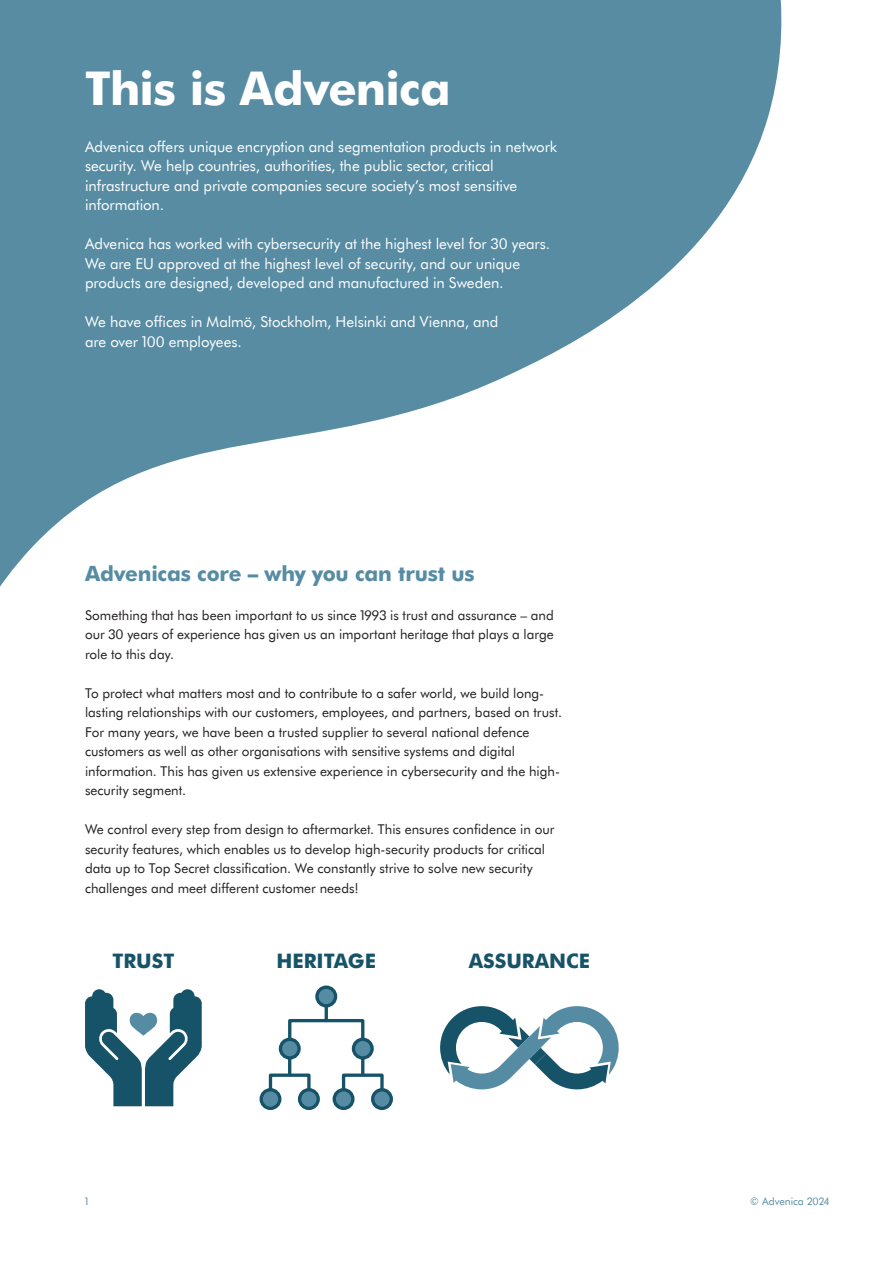
<style>
.page{position:relative;width:893px;height:1263px;background:#fff}
.page>*{position:absolute;margin:0;border:0;box-sizing:border-box;transform-origin:0 0}
.Mellanrubrik_1{font:800 46.5px "Futura BT";letter-spacing:-.015em;color:#fff}
.Brödtext_utan_indrag{font:800 21px "Futura BT";letter-spacing:-.005em;color:#568ca3}
.t1{font:800 19.95px "Futura BT";color:#175368}
.Brödtext_utan_indrag-2{font:15px/19.5px "Futura BT";letter-spacing:-.005em;color:#fff}
.Brödtext_utan_indrag-3{font:13.5px/19.5px "Futura BT";color:#231f20}
.t2{font:10.5px "Futura BT";color:#558ca4}
</style>
<div class="page">
<svg style="left:0;top:0;width:782px;height:587px;fill:#578ca3"></svg>
<svg style="left:85px;top:989px;width:117px;height:117px"></svg>
<svg style="left:440px;top:1006px;width:179px;height:83px"></svg>
<div style="left:317px;top:987px;width:19px;height:19px;background:#558ca4;border-radius:50%"></div>
<div style="left:315px;top:985px;width:22px;height:22px;border:3px solid #175368;border-radius:50%"></div>
<div style="left:280px;top:1039px;width:19px;height:19px;background:#558ca4;border-radius:50%"></div>
<div style="left:279px;top:1038px;width:22px;height:21px;border:3px solid #175368;border-radius:50%"></div>
<div style="left:353px;top:1039px;width:19px;height:19px;background:#558ca4;border-radius:50%"></div>
<div style="left:352px;top:1038px;width:22px;height:21px;border:3px solid #175368;border-radius:50%"></div>
<svg style="left:334px;top:1090px;width:19px;height:18px"></svg>
<div style="left:333px;top:1088px;width:22px;height:22px;border:3px solid #175368;border-radius:50%"></div>
<div style="left:373px;top:1090px;width:18px;height:18px;background:#558ca4;border-radius:50%"></div>
<div style="left:371px;top:1088px;width:22px;height:22px;border:3px solid #175368;border-radius:50%"></div>
<svg style="left:261px;top:1090px;width:19px;height:18px"></svg>
<div style="left:259px;top:1088px;width:22px;height:22px;border:3px solid #175368;border-radius:50%"></div>
<div style="left:300px;top:1090px;width:18px;height:18px;background:#558ca4;border-radius:50%"></div>
<div style="left:298px;top:1088px;width:22px;height:22px;border:3px solid #175368;border-radius:50%"></div>
<hr style="left:361px;top:1058px;width:3px;height:16px;background:#175368">
<hr style="left:288px;top:1058px;width:3px;height:16px;background:#175368">
<svg style="left:286px;top:1002px;width:80px;height:41px"></svg>
<div style="left:342px;top:1073px;width:42px;height:18px;border:3px solid #175368"></div>
<div style="left:269px;top:1073px;width:42px;height:18px;border:3px solid #175368"></div>
<p class="Mellanrubrik_1" style="left:85px;top:55px;width:367px">This is Advenica</p>
<p class="Brödtext_utan_indrag-2" style="left:85px;top:136px;width:474px">Advenica offers unique encryption and segmentation products in network security. We help countries, authorities, the public sector, critical infrastructure and private companies secure society’s most sensitive information.</p>
<p class="Brödtext_utan_indrag-2" style="left:85px;top:233px;width:467px">Advenica has worked with cybersecurity at the highest level for 30 years.<br>We are EU approved at the highest level of security, and our unique products are designed, developed and manufactured in Sweden.</p>
<p class="Brödtext_utan_indrag-2" style="left:85px;top:311px;width:415px">We have offices in Malmö, Stockholm, Helsinki and Vienna, and are over 100 employees.</p>
<p class="Brödtext_utan_indrag" style="left:85px;top:558px;width:391px">Advenicas core – why you can trust us</p>
<p class="Brödtext_utan_indrag-3" style="left:85px;top:604px;width:470px;text-align:justify">Something that has been important to us since 1993 is trust and assurance – and our 30 years of experience has given us an important heritage that plays a large role to this day.</p>
<p class="Brödtext_utan_indrag-3" style="left:85px;top:682px;width:478px">To protect what matters most and to contribute to a safer world, we build long&shy;lasting relationships with our customers, employees, and partners, based on trust.<br>For many years, we have been a trusted supplier to several national defence customers as well as other organisations with sensitive systems and digital information. This has given us extensive experience in cybersecurity and the high&shy;security segment.</p>
<p class="Brödtext_utan_indrag-3" style="left:85px;top:819px;width:471px">We control every step from design to aftermarket. This ensures confidence in our security features, which enables us to develop high-security products for critical data up to Top Secret classification. We constantly strive to solve new security challenges and meet different customer needs!</p>
<p class="t1" style="left:112px;top:948px;width:63px">TRUST</p>
<p class="t1" style="left:276px;top:948px;width:101px">HERITAGE</p>
<p class="t1" style="left:469px;top:948px;width:123px">ASSURANCE</p>
<p class="t2" style="left:85px;top:1194px;width:5px">1</p>
<p class="t2" style="left:750px;top:1194px;width:80px">© Advenica 2024</p>
</div>
